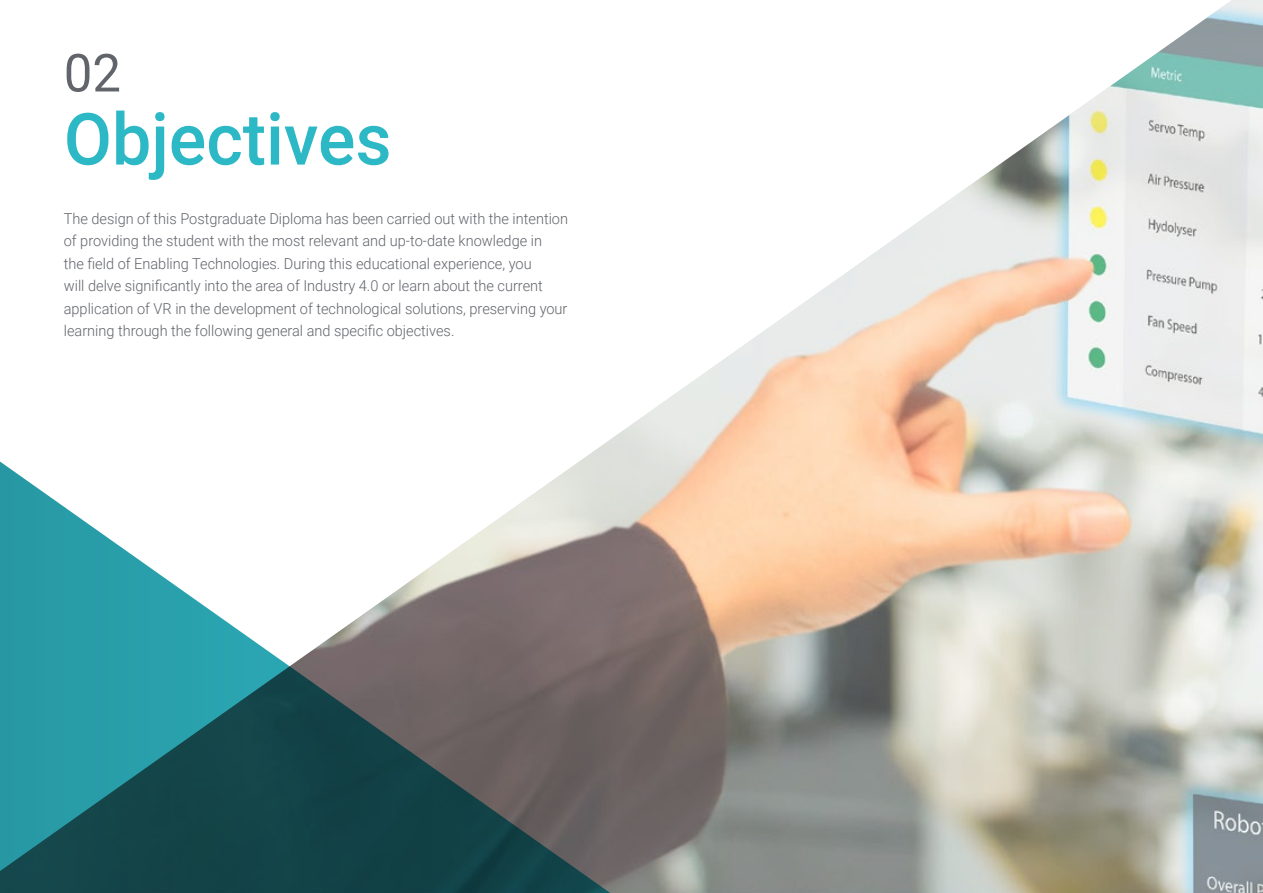
<style>
.page{position:relative;width:1263px;height:893px;background:#fff}
.page>*{position:absolute;margin:0;border:0;box-sizing:border-box;transform-origin:0 0}
.t1{font:500 72px "Roboto";color:#2db8c5}
.t2{font:52.5px "Roboto";color:#61646a}
.t3{font:300 15px/22.5px "Roboto";color:#61646a}
</style>
<div class="page">
<img style="left:601px;top:0;width:662px;height:893px">
<svg style="left:0;top:446px;width:640px;height:447px"></svg>
<h2 class="t2" style="left:64px;top:36px;width:59px">02</h2>
<h1 class="t1" style="left:64px;top:89px;width:329px">Objectives</h1>
<p class="t3" style="left:64px;top:207px;width:506px">The design of this Postgraduate Diploma has been carried out with the intention of providing the student with the most relevant and up-to-date knowledge in<br>the field of Enabling Technologies. During this educational experience, you<br>will delve significantly into the area of Industry 4.0 or learn about the current application of VR in the development of technological solutions, preserving your learning through the following general and specific objectives.</p>
</div>
